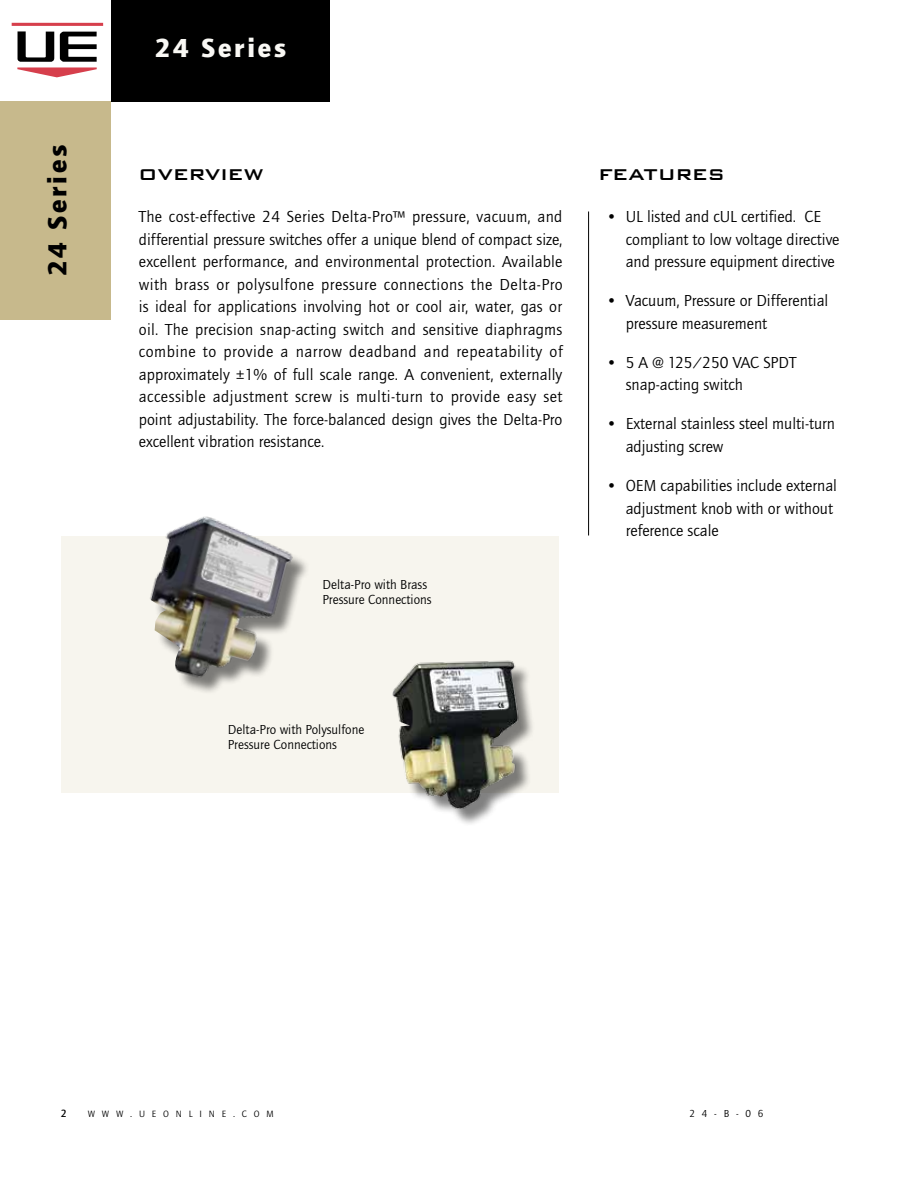
<style>
.page{position:relative;width:918px;height:1188px;background:#fff}
.page>*{position:absolute;margin:0;border:0;box-sizing:border-box;transform-origin:0 0}
.t1{font:900 27px "Quay Sans ITC";letter-spacing:.1em;color:#f9f8f4}
.t2{font:900 27px "Quay Sans ITC";color:#000}
.t3{font:500 25.5px "Bank Gothic BT";color:#000}
.t4{font:16.5px/22.5px "Quay Sans ITC";color:#000}
.t5{font:13.5px/15px "Quay Sans ITC";color:#000}
.t6{font:10.8px "Quay Sans Md ITC";color:#000}
.t7{font:10.5px "Quay Sans ITC Book SC900";color:#000}
.t8{font:9.45px "Quay Sans ITC Book SC900";letter-spacing:.72em;color:#000}
.s1{font-size:10.5px}
</style>
<div class="page">
<div style="left:111px;top:0;width:219px;height:102px;background:#000"></div>
<hr style="left:12px;top:23px;width:91px;height:3px;background:#d63f4c">
<svg style="left:17px;top:31px;width:80px;height:46px"></svg>
<div style="left:62px;top:536px;width:498px;height:257px;background:#f7f5ee"></div>
<hr style="left:588px;top:212px;width:1px;height:324px;background:#000">
<div style="left:395px;top:664px;width:141px;height:162px;background:#000;opacity:.5"></div>
<img style="left:392px;top:660px;width:144px;height:156px">
<div style="left:154px;top:521px;width:156px;height:174px;background:#000;opacity:.5"></div>
<img style="left:150px;top:516px;width:160px;height:170px">
<div style="left:0;top:101px;width:111px;height:219px;background:#c7b98c"></div>
<h1 class="t2" style="left:42px;top:276px;width:133px;rotate:-90deg">24 Series</h1>
<h1 class="t1" style="left:155px;top:33px;width:133px">24 Series</h1>
<h2 class="t3" style="left:139px;top:159px;width:126px">overview</h2>
<h2 class="t3" style="left:598px;top:159px;width:128px">features</h2>
<p class="t4" style="left:626px;top:206px;width:215px;text-indent:-20px">• UL listed and cUL certified. CE compliant to low voltage directive and pressure equipment directive</p>
<p class="t4" style="left:626px;top:290px;width:204px;text-indent:-20px">• Vacuum, Pressure or Differential pressure measurement</p>
<p class="t4" style="left:626px;top:352px;width:172px;text-indent:-20px">• 5 A @ 125/250 VAC SPDT snap-acting switch</p>
<p class="t4" style="left:626px;top:413px;width:211px;text-indent:-20px">• External stainless steel multi-turn adjusting screw</p>
<p class="t4" style="left:626px;top:475px;width:213px;text-indent:-20px">• OEM capabilities include external adjustment knob with or without reference scale</p>
<p class="t4" style="left:139px;top:206px;width:425px;text-align:justify">The cost-effective 24 Series Delta-Pro™ pressure, vacuum, and differential pressure switches offer a unique blend of compact size, excellent performance, and environmental protection. Available with brass or polysulfone pressure connections the Delta-Pro is ideal for applications involving hot or cool air, water, gas or oil. The precision snap-acting switch and sensitive diaphragms combine to provide a narrow deadband and repeatability of approximately ±1% of full scale range. A convenient, externally accessible adjustment screw is multi-turn to provide easy set point adjustability. The force-balanced design gives the Delta-Pro excellent vibration resistance.</p>
<p class="t5" style="left:322px;top:577px;width:111px">Delta-Pro with Brass<br>Pressure Connections</p>
<p class="t5" style="left:228px;top:722px;width:138px">Delta-Pro with Polysulfone<br>Pressure Connections</p>
<p class="t6" style="left:61px;top:1107px;width:7px">2</p>
<p class="t8" style="left:88px;top:1108px;width:188px">WWW<span class="s1">.</span>UEONLINE<span class="s1">.</span>COM</p>
<p class="t7" style="left:689px;top:1107px;width:76px">24-B-06</p>
</div>
